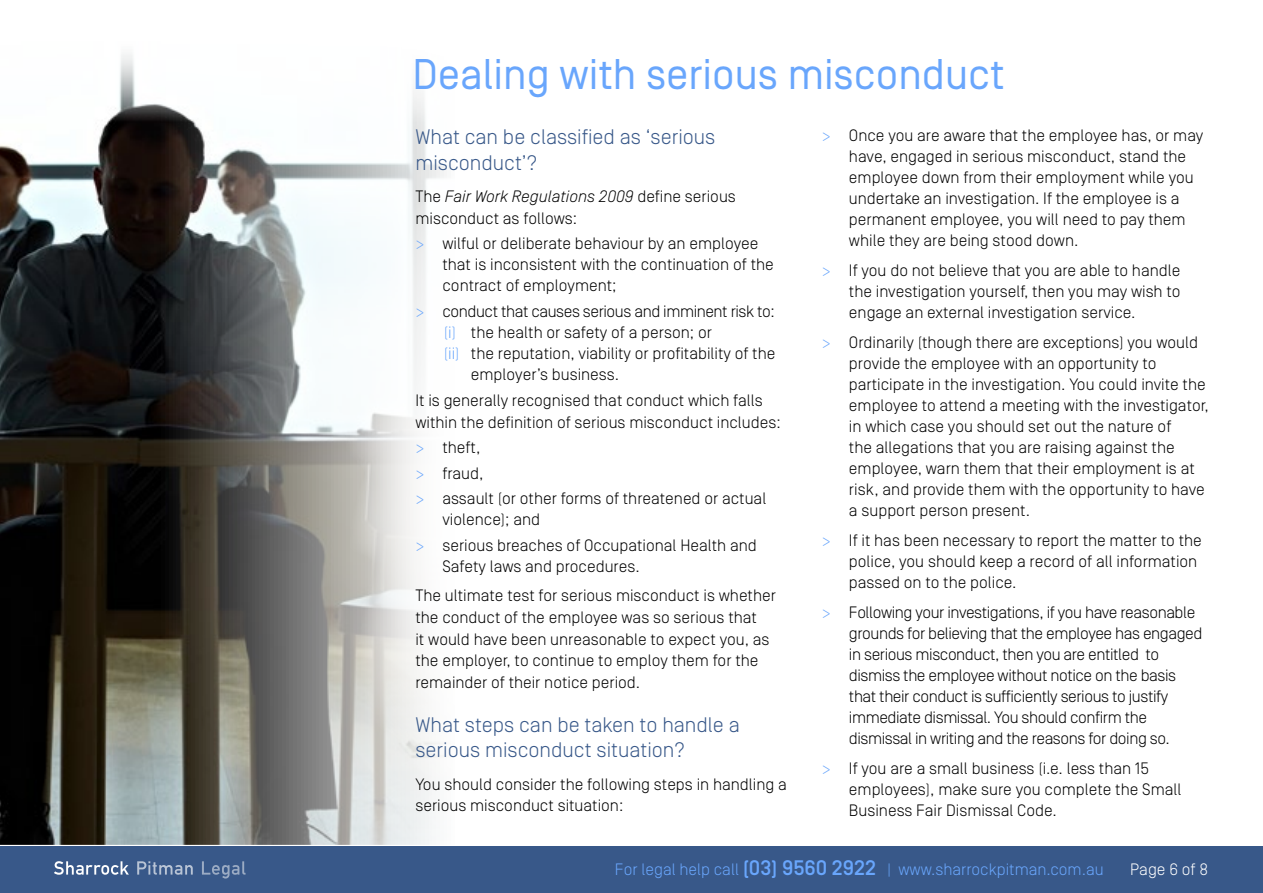
<style>
.page{position:relative;width:1263px;height:893px;background:#fff}
.page>*{position:absolute;margin:0;border:0;box-sizing:border-box;transform-origin:0 0}
.t1{font:42.9px "Simplon Norm";color:#69a6fc}
.t2{font:300 21px/25.5px "Simplon Norm";color:#385889}
.t3{font:300 16.5px/21px "Simplon Norm";color:#000}
.t4{font:300 16.5px/21px "Simplon Norm";letter-spacing:-.025em;color:#000}
.t5{font:300 16.5px "Simplon Norm";color:#69a6fc}
.t6{font:300 16.5px "Simplon Norm";color:#fff}
.s1{font-style:italic}
.s2{color:#69a6fc}
.s3{font-weight:500;font-size:21px}
</style>
<div class="page">
<img style="left:0;top:54px;width:435px;height:790px">
<svg style="left:303px;top:54px;width:144px;height:763px"></svg>
<div style="left:0;top:846px;width:1263px;height:47px;background:#385889"></div>
<svg style="left:54px;top:861px;width:75px;height:14px"></svg>
<svg style="left:137px;top:861px;width:56px;height:14px"></svg>
<svg style="left:202px;top:861px;width:44px;height:17px"></svg>
<h1 class="t1" style="left:412px;top:51px;width:594px">Dealing with serious misconduct</h1>
<p class="t2" style="left:415px;top:125px;width:301px">What can be classified as ‘serious misconduct’?</p>
<p class="t3" style="left:415px;top:186px;width:322px;line-height:21.8px">The <span class="s1">Fair Work Regulations 2009</span> define serious misconduct as follows:</p>
<p class="t3" style="left:442px;top:233px;width:333px;text-indent:-27px"><span class="s2">&gt;</span> wilful or deliberate behaviour by an employee that is inconsistent with the continuation of the contract of employment;</p>
<p class="t4" style="left:415px;top:301px;width:361px"><span class="s2">&gt;</span> conduct that causes serious and imminent risk to:</p>
<p class="t3" style="left:444px;top:322px;width:269px"><span class="s2">(i)</span> the health or safety of a person; or</p>
<p class="t3" style="left:444px;top:343px;width:333px"><span class="s2">(ii)</span> the reputation, viability or profitability of the</p>
<p class="t3" style="left:471px;top:364px;width:150px">employer’s business.</p>
<p class="t3" style="left:415px;top:390px;width:367px;line-height:21.8px">It is generally recognised that conduct which falls within the definition of serious misconduct includes:</p>
<p class="t3" style="left:415px;top:435px;width:352px;line-height:25.5px"><span class="s2">&gt;</span> theft,<br><span class="s2">&gt;</span> fraud,<br><span class="s2">&gt;</span> assault (or other forms of threatened or actual</p>
<p class="t3" style="left:415px;top:507px;width:343px;line-height:25.5px;text-indent:27px">violence); and<br><span class="s2">&gt;</span> serious breaches of Occupational Health and</p>
<p class="t3" style="left:415px;top:552px;width:362px;line-height:29.2px;text-indent:27px">Safety laws and procedures.<br>The ultimate test for serious misconduct is whether</p>
<p class="t3" style="left:415px;top:607px;width:356px;line-height:21.8px">the conduct of the employee was so serious that it would have been unreasonable to expect you, as the employer, to continue to employ them for the remainder of their notice period.</p>
<p class="t2" style="left:415px;top:712px;width:326px">What steps can be taken to handle a serious misconduct situation?</p>
<p class="t3" style="left:415px;top:773px;width:373px;line-height:21.8px">You should consider the following steps in handling a serious misconduct situation:</p>
<p class="t3" style="left:849px;top:125px;width:356px;text-indent:-27px"><span class="s2">&gt;</span> Once you are aware that the employee has, or may have, engaged in serious misconduct, stand the employee down from their employment while you undertake an investigation. If the employee is a permanent employee, you will need to pay them while they are being stood down.</p>
<p class="t3" style="left:849px;top:260px;width:333px;text-align:justify;text-indent:-27px"><span class="s2">&gt;</span> If you do not believe that you are able to handle the investigation yourself, then you may wish to engage an external investigation service.</p>
<p class="t3" style="left:849px;top:332px;width:361px;text-indent:-27px"><span class="s2">&gt;</span> Ordinarily (though there are exceptions) you would provide the employee with an opportunity to participate in the investigation. You could invite the employee to attend a meeting with the investigator, in which case you should set out the nature of<br>the allegations that you are raising against the employee, warn them that their employment is at risk, and provide them with the opportunity to have a support person present.</p>
<p class="t3" style="left:849px;top:530px;width:354px;text-indent:-27px"><span class="s2">&gt;</span> If it has been necessary to report the matter to the police, you should keep a record of all information passed on to the police.</p>
<p class="t4" style="left:849px;top:602px;width:355px;text-indent:-27px"><span class="s2">&gt;</span> Following your investigations, if you have reasonable grounds for believing that the employee has engaged in serious misconduct, then you are entitled to dismiss the employee without notice on the basis that their conduct is sufficiently serious to justify immediate dismissal. You should confirm the dismissal in writing and the reasons for doing so.</p>
<p class="t3" style="left:849px;top:758px;width:334px;text-indent:-27px"><span class="s2">&gt;</span> If you are a small business (i.e. less than 15 employees), make sure you complete the Small<br>Business Fair Dismissal Code.</p>
<p class="t5" style="left:615px;top:860px;width:490px">For legal help call <span class="s3">(03) 9560 2922</span> | www.sharrockpitman.com.au</p>
<p class="t6" style="left:1130px;top:860px;width:79px">Page 6 of 8</p>
</div>
